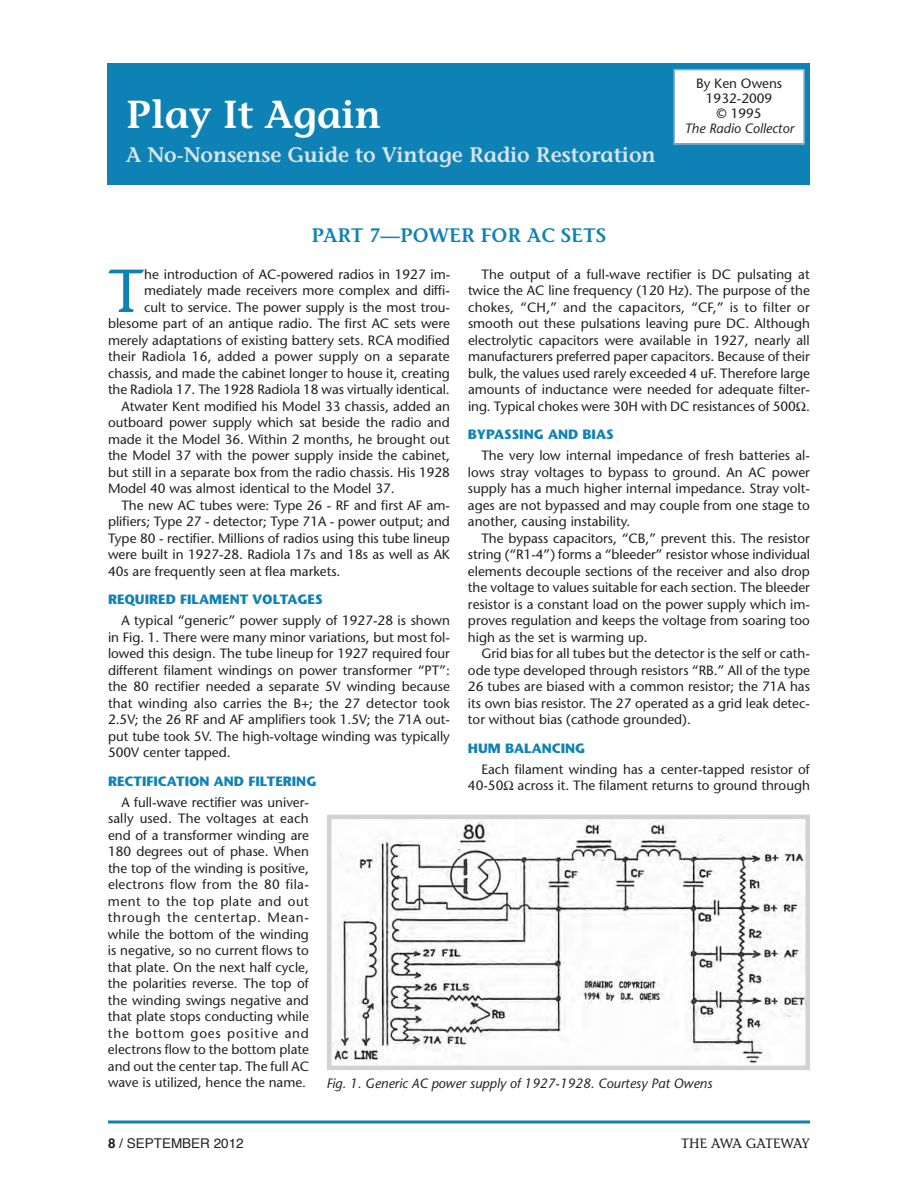
<style>
.page{position:relative;width:918px;height:1188px;background:#fff}
.page>*{position:absolute;margin:0;border:0;box-sizing:border-box;transform-origin:0 0}
.t1{font:60.6px "Stone Informal";color:#0f82b5}
.t2{font:600 39px "Stone Informal";color:#fff}
.t3{font:600 21px "Stone Informal";color:#d9e4f0}
.t4{font:600 19.5px "Stone Informal";color:#0f82b5}
.t5{font:13.5px/16.5px "Stone Sans";color:#231f20;text-align:justify}
.t6{font:700 13.5px "Stone Sans";color:#0f82b5}
.t7{font:italic 13.5px "Stone Sans";color:#231f20}
.t8{font:13.5px "Helvetica";color:#231f20}
.t9{font:13.5px "Stone Informal";letter-spacing:-.035em;color:#231f20}
.s1{font-weight:700}
</style>
<div class="page">
<svg style="left:108px;top:1120px;width:702px;height:4px"></svg>
<div style="left:108px;top:64px;width:702px;height:121px;background:#0f82b5"></div>
<div style="left:675px;top:70px;width:128px;height:73px;background:#fff"></div>
<div style="left:674px;top:69px;width:131px;height:76px;border:2px solid #8fb3d5"></div>
<img style="left:332px;top:820px;width:473px;height:245px">
<div style="left:327px;top:815px;width:483px;height:255px;border:4px solid #d1d2d4"></div>
<h2 class="t2" style="left:126px;top:100px;width:257px">Play It Again</h2>
<h3 class="t3" style="left:126px;top:146px;width:531px">A No-Nonsense Guide to Vintage Radio Restoration</h3>
<h3 class="t4" style="left:312px;top:228px;width:296px">PART 7—POWER FOR AC SETS</h3>
<p class="t5" style="left:696px;top:77px;width:88px;line-height:15px;text-align:center">By Ken Owens<br>1932-2009<br>© 1995</p>
<p class="t7" style="left:684px;top:123px;width:111px">The Radio Collector</p>
<p class="t5" style="left:468px;top:267px;width:344px;text-indent:14px">The output of a full-wave rectifier is DC pulsating at twice the AC line frequency (120 Hz). The purpose of the chokes, “CH,” and the capacitors, “CF,” is to filter or smooth out these pulsations leaving pure DC. Although electrolytic capacitors were available in 1927, nearly all manufacturers preferred paper capacitors. Because of their bulk, the values used rarely exceeded 4 uF. Therefore large amounts of inductance were needed for adequate filter&shy;ing. Typical chokes were 30H with DC resistances of 500 .</p>
<p class="t6" style="left:468px;top:429px;width:147px">BYPASSING AND BIAS</p>
<p class="t5" style="left:468px;top:449px;width:344px;text-indent:14px">The very low internal impedance of fresh batteries al&shy;lows stray voltages to bypass to ground. An AC power supply has a much higher internal impedance. Stray volt&shy;ages are not bypassed and may couple from one stage to another, causing instability.</p>
<p class="t5" style="left:468px;top:531px;width:344px;text-indent:14px">The bypass capacitors, “CB,” prevent this. The resistor string (“R1-4”) forms a “bleeder” resistor whose individual elements decouple sections of the receiver and also drop the voltage to values suitable for each section. The bleeder resistor is a constant load on the power supply which im&shy;proves regulation and keeps the voltage from soaring too high as the set is warming up.</p>
<p class="t5" style="left:468px;top:647px;width:344px;text-indent:14px">Grid bias for all tubes but the detector is the self or cath&shy;ode type developed through resistors “RB.” All of the type 26 tubes are biased with a common resistor; the 71A has its own bias resistor. The 27 operated as a grid leak detec&shy;tor without bias (cathode grounded).</p>
<p class="t6" style="left:468px;top:743px;width:119px">HUM BALANCING</p>
<p class="t5" style="left:468px;top:762px;width:343px;text-align:right">Each filament winding has a center-tapped resistor of<br>40-50 across it. The filament returns to ground through</p>
<h1 class="t1" style="left:108px;top:256px;width:37px">T</h1>
<p class="t5" style="left:144px;top:267px;width:308px">he introduction of AC-powered radios in 1927 im-</p>
<p class="t5" style="left:144px;top:284px;width:308px">mediately made receivers more complex and diffi-</p>
<p class="t5" style="left:144px;top:300px;width:307px">cult to service. The power supply is the most trou-</p>
<p class="t5" style="left:108px;top:317px;width:344px">blesome part of an antique radio. The first AC sets were</p>
<p class="t5" style="left:108px;top:333px;width:344px">merely adaptations of existing battery sets. RCA modified</p>
<p class="t5" style="left:108px;top:350px;width:343px">their Radiola 16, added a power supply on a separate</p>
<p class="t5" style="left:108px;top:366px;width:343px">chassis, and made the cabinet longer to house it, creating</p>
<p class="t5" style="left:108px;top:383px;width:343px">the Radiola 17. The 1928 Radiola 18 was virtually identical.</p>
<p class="t5" style="left:122px;top:399px;width:330px">Atwater Kent modified his Model 33 chassis, added an</p>
<p class="t5" style="left:108px;top:416px;width:343px">outboard power supply which sat beside the radio and</p>
<p class="t5" style="left:108px;top:432px;width:343px">made it the Model 36. Within 2 months, he brought out</p>
<p class="t5" style="left:108px;top:449px;width:344px">the Model 37 with the power supply inside the cabinet,</p>
<p class="t5" style="left:108px;top:465px;width:344px">but still in a separate box from the radio chassis. His 1928</p>
<p class="t5" style="left:108px;top:482px;width:288px">Model 40 was almost identical to the Model 37.</p>
<p class="t5" style="left:122px;top:498px;width:330px">The new AC tubes were: Type 26 - RF and first AF am-</p>
<p class="t5" style="left:108px;top:515px;width:343px">plifiers; Type 27 - detector; Type 71A - power output; and</p>
<p class="t5" style="left:108px;top:531px;width:344px">Type 80 - rectifier. Millions of radios using this tube lineup</p>
<p class="t5" style="left:108px;top:548px;width:343px">were built in 1927-28. Radiola 17s and 18s as well as AK</p>
<p class="t5" style="left:108px;top:564px;width:234px">40s are frequently seen at flea markets.</p>
<p class="t6" style="left:108px;top:595px;width:216px">REQUIRED FILAMENT VOLTAGES</p>
<p class="t5" style="left:108px;top:614px;width:344px;text-indent:14px">A typical “generic” power supply of 1927-28 is shown in Fig. 1. There were many minor variations, but most fol&shy;lowed this design. The tube lineup for 1927 required four different filament windings on power transformer “PT”: the 80 rectifier needed a separate 5V winding because that winding also carries the B+; the 27 detector took 2.5V; the 26 RF and AF amplifiers took 1.5V; the 71A out&shy;put tube took 5V. The high-voltage winding was typically 500V center tapped.</p>
<p class="t6" style="left:108px;top:776px;width:210px">RECTIFICATION AND FILTERING</p>
<p class="t5" style="left:108px;top:795px;width:203px;text-indent:14px">A full-wave rectifier was univer&shy;sally used. The voltages at each end of a transformer winding are 180 degrees out of phase. When the top of the winding is positive, electrons flow from the 80 fila&shy;ment to the top plate and out through the centertap. Mean&shy;while the bottom of the winding is negative, so no current flows to that plate. On the next half cycle, the polarities reverse. The top of the winding swings negative and that plate stops conducting while the bottom goes positive and electrons flow to the bottom plate and out the center tap. The full AC wave is utilized, hence the name.</p>
<p class="t7" style="left:326px;top:1078px;width:387px">Fig. 1. Generic AC power supply of 1927-1928. Courtesy Pat Owens</p>
<p class="t8" style="left:108px;top:1138px;width:137px"><span class="s1">8</span> / SEPTEMBER 2012</p>
<p class="t9" style="left:681px;top:1136px;width:130px">THE AWA GATEWAY</p>
</div>
